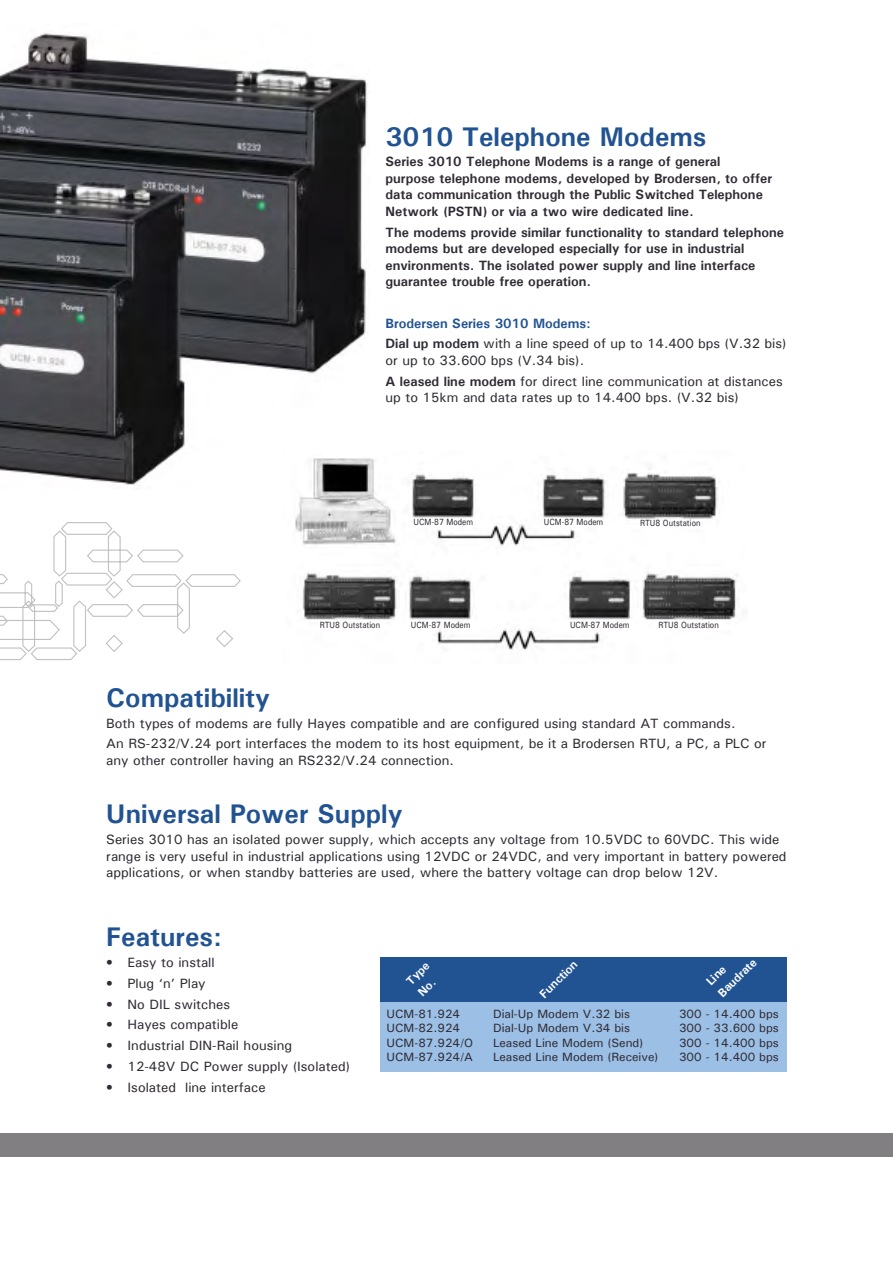
<style>
.page{position:relative;width:893px;height:1263px;background:#fff}
.page>*{position:absolute;margin:0;border:0;box-sizing:border-box;transform-origin:0 0}
.t1{font:700 27px "Univers";color:#215392}
.t2{font:500 13.5px/20.7px "Univers";color:#302b34}
.t3{font:700 13.5px/16.5px "Univers";color:#302b34}
.t4{font:500 12px "Univers";color:#302b34}
.t5{font:700 12px/16.5px "Univers";color:#fff}
.t6{font:500 9px "Univers";color:#302b34;scale:.86 1}
.s1{font-weight:700;color:#215392}
.s2{font-weight:700}
</style>
<div class="page">
<img style="left:0;top:33px;width:368px;height:452px">
<div style="left:0;top:1133px;width:893px;height:24px;background:#817f81"></div>
<div style="left:381px;top:957px;width:406px;height:44px;background:#215392"></div>
<div style="left:381px;top:1002px;width:406px;height:70px;background:#9bbfe5"></div>
<img style="left:283px;top:451px;width:455px;height:199px">
<svg style="left:0;top:522px;width:241px;height:138px"></svg>
<p class="t1" style="left:386px;top:119px;width:322px">3010 Telephone Modems</p>
<p class="t3" style="left:386px;top:153px;width:388px">Series 3010 Telephone Modems is a range of general purpose telephone modems, developed by Brodersen, to offer data communication through the Public Switched Telephone Network (PSTN) or via a two wire dedicated line.</p>
<p class="t3" style="left:386px;top:223px;width:400px">The modems provide similar functionality to standard telephone modems but are developed especially for use in industrial environments. The isolated power supply and line interface guarantee trouble free operation.</p>
<p class="t2" style="left:386px;top:312px;width:403px"><span class="s1">Brodersen Series 3010 Modems:<br></span><span class="s2">Dial up modem</span> with a line speed of up to 14.400 bps (V.32 bis)</p>
<p class="t2" style="left:386px;top:350px;width:399px">or up to 33.600 bps (V.34 bis).<br><span class="s2">A leased line modem</span> for direct line communication at distances</p>
<p class="t2" style="left:386px;top:387px;width:355px">up to 15km and data rates up to 14.400 bps. (V.32 bis)</p>
<p class="t6" style="left:414px;top:516px;width:71px">UCM-87 Modem</p>
<p class="t6" style="left:544px;top:516px;width:71px">UCM-87 Modem</p>
<p class="t6" style="left:640px;top:517px;width:72px">RTU8 Outstation</p>
<p class="t6" style="left:320px;top:619px;width:72px">RTU8 Outstation</p>
<p class="t6" style="left:411px;top:619px;width:71px">UCM-87 Modem</p>
<p class="t6" style="left:570px;top:619px;width:71px">UCM-87 Modem</p>
<p class="t6" style="left:658px;top:619px;width:72px">RTU8 Outstation</p>
<p class="t1" style="left:106px;top:680px;width:165px">Compatibility</p>
<p class="t2" style="left:106px;top:712px;width:662px">Both types of modems are fully Hayes compatible and are configured using standard AT commands.<br>An RS-232/V.24 port interfaces the modem to its host equipment, be it a Brodersen RTU, a PC, a PLC or</p>
<p class="t2" style="left:106px;top:749px;width:349px">any other controller having an RS232/V.24 connection.</p>
<p class="t1" style="left:106px;top:797px;width:298px">Universal Power Supply</p>
<p class="t2" style="left:106px;top:831px;width:682px;line-height:16.5px">Series 3010 has an isolated power supply, which accepts any voltage from 10.5VDC to 60VDC. This wide range is very useful in industrial applications using 12VDC or 24VDC, and very important in battery powered applications, or when standby batteries are used, where the battery voltage can drop below 12V.</p>
<p class="t1" style="left:106px;top:920px;width:117px">Features:</p>
<p class="t2" style="left:106px;top:952px;width:110px">• Easy to install</p>
<p class="t2" style="left:106px;top:972px;width:101px">• Plug ‘n’ Play</p>
<p class="t2" style="left:106px;top:993px;width:125px">• No DIL switches</p>
<p class="t2" style="left:106px;top:1014px;width:134px">• Hayes compatible</p>
<p class="t2" style="left:106px;top:1035px;width:187px">• Industrial DIN-Rail housing</p>
<p class="t2" style="left:106px;top:1055px;width:245px">• 12-48V DC Power supply (Isolated)</p>
<p class="t2" style="left:106px;top:1076px;width:161px">• Isolated line interface</p>
<p class="t5" style="left:402px;top:977px;width:29px;rotate:-45deg">Type<br>No.</p>
<p class="t5" style="left:536px;top:990px;width:49px;rotate:-45deg">Function</p>
<p class="t5" style="left:702px;top:977px;width:51px;rotate:-45deg">Line<br>Baudrate</p>
<p class="t4" style="left:387px;top:1006px;width:75px">UCM-81.924</p>
<p class="t4" style="left:493px;top:1006px;width:139px">Dial-Up Modem V.32 bis</p>
<p class="t4" style="left:679px;top:1006px;width:101px">300 - 14.400 bps</p>
<p class="t4" style="left:387px;top:1021px;width:75px">UCM-82.924</p>
<p class="t4" style="left:493px;top:1021px;width:139px">Dial-Up Modem V.34 bis</p>
<p class="t4" style="left:679px;top:1021px;width:101px">300 - 33.600 bps</p>
<p class="t4" style="left:387px;top:1035px;width:88px">UCM-87.924/O</p>
<p class="t4" style="left:493px;top:1035px;width:152px">Leased Line Modem (Send)</p>
<p class="t4" style="left:679px;top:1035px;width:101px">300 - 14.400 bps</p>
<p class="t4" style="left:387px;top:1049px;width:88px">UCM-87.924/A</p>
<p class="t4" style="left:493px;top:1049px;width:167px">Leased Line Modem (Receive)</p>
<p class="t4" style="left:679px;top:1049px;width:101px">300 - 14.400 bps</p>
</div>
